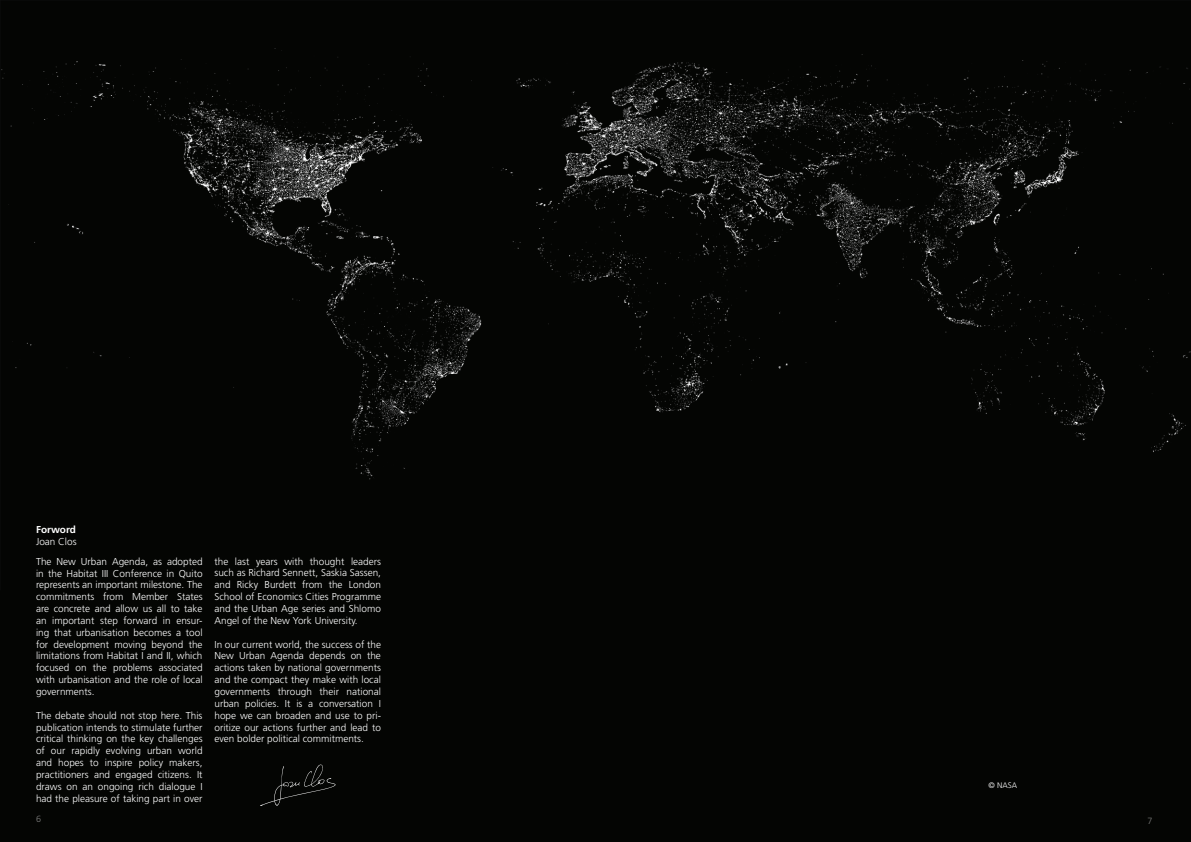
<style>
.page{position:relative;width:1191px;height:842px;background:#040503}
.page>*{position:absolute;margin:0;border:0;box-sizing:border-box;transform-origin:0 0}
.t1{font:300 10px/11.8px "Frutiger LT Std";color:#fff;text-align:justify}
.t2{font:700 10px "Frutiger LT Std";color:#fff}
.t3{font:300 9px "Frutiger LT Std";color:#80807f}
.t4{font:300 8px "Frutiger LT Std";color:#fff}
</style>
<div class="page">
<svg style="left:672px;top:362px;width:15px;height:18px"></svg>
<svg style="left:260px;top:764px;width:75px;height:42px;background:#0f0f0e"></svg>
<p class="t2" style="left:36px;top:524px;width:41px">Forword</p>
<p class="t1" style="left:36px;top:536px;width:42px">Joan Clos</p>
<p class="t1" style="left:36px;top:555px;width:168px">The New Urban Agenda, as adopted in the Habitat III Conference in Quito represents an important milestone. The commitments from Member States are concrete and allow us all to take an important step forward in ensur&shy;ing that urbanisation becomes a tool for development moving beyond the limitations from Habitat I and II, which focused on the problems associated with urbanisation and the role of local governments.</p>
<p class="t1" style="left:36px;top:709px;width:168px">The debate should not stop here. This publication intends to stimulate further critical thinking on the key challenges of our rapidly evolving urban world and hopes to inspire policy makers, practitioners and engaged citizens. It draws on an ongoing rich dialogue I had the pleasure of taking part in over</p>
<p class="t1" style="left:214px;top:555px;width:168px">the last years with thought leaders such as Richard Sennett, Saskia Sassen, and Ricky Burdett from the London School of Economics Cities Programme and the Urban Age series and Shlomo Angel of the New York University.</p>
<p class="t1" style="left:214px;top:638px;width:168px">In our current world, the success of the New Urban Agenda depends on the actions taken by national governments and the compact they make with local governments through their national urban policies. It is a conversation I hope we can broaden and use to pri&shy;oritize our actions further and lead to even bolder political commitments.</p>
<p class="t4" style="left:988px;top:781px;width:30px">© NASA</p>
<p class="t3" style="left:36px;top:814px;width:7px">6</p>
<p class="t3" style="left:1147px;top:816px;width:7px">7</p>
</div>
